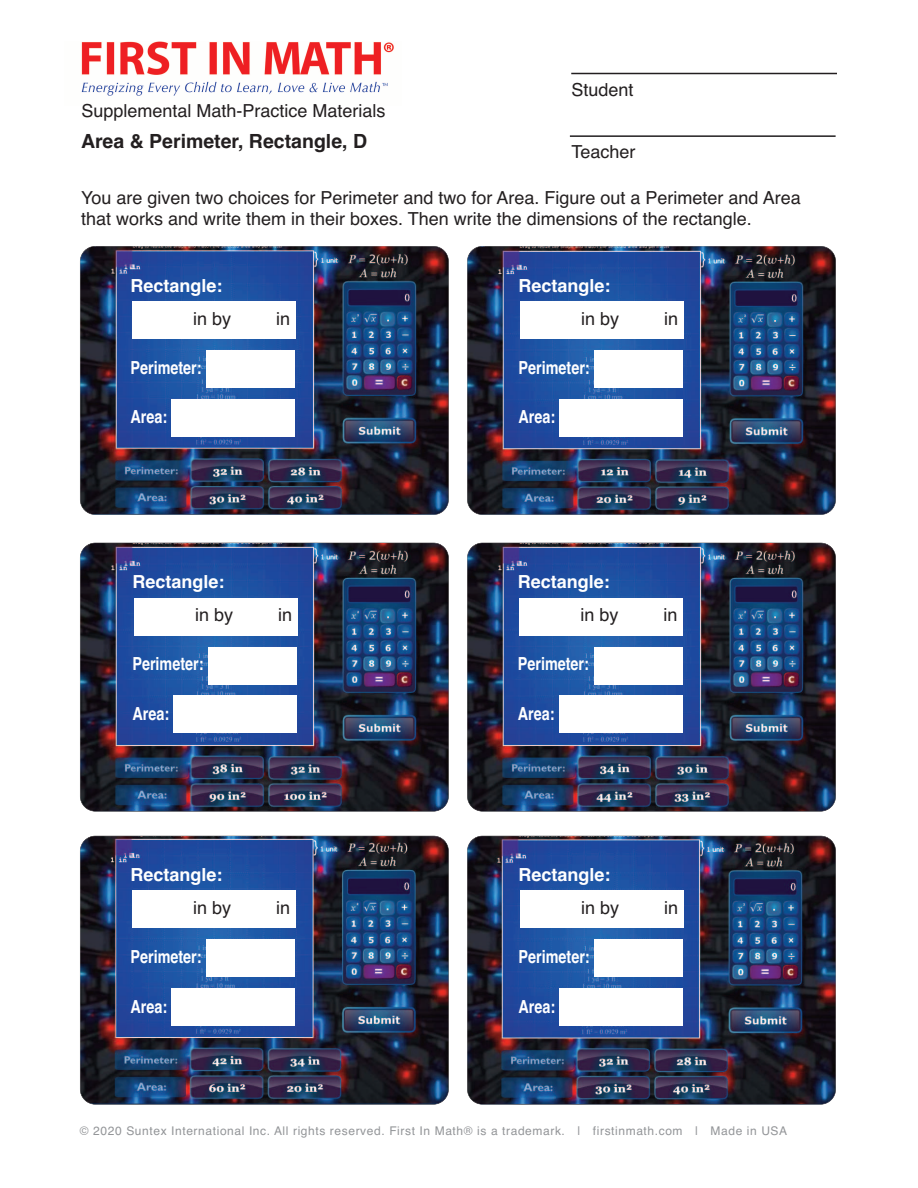
<style>
.page{position:relative;width:918px;height:1188px;background:#fff}
.page>*{position:absolute;margin:0;border:0;box-sizing:border-box;transform-origin:0 0}
.t1{font:700 19.5px "Helvetica";color:#231f20}
.t2{font:18px/21px "Helvetica";color:#231f20}
.t3{font:700 18px "Helvetica";color:#fff;scale:.8 1}
.t4{font:700 18px "Helvetica";color:#fff}
.t5{font:12px "Helvetica";letter-spacing:.05em;color:#939598}
</style>
<div class="page">
<img style="left:80px;top:246px;width:368px;height:269px">
<img style="left:467px;top:246px;width:369px;height:269px">
<img style="left:80px;top:543px;width:368px;height:268px">
<img style="left:467px;top:543px;width:369px;height:268px">
<img style="left:80px;top:836px;width:368px;height:268px">
<img style="left:467px;top:836px;width:369px;height:268px">
<hr style="left:571px;top:73px;width:266px;height:1px;background:#231f20">
<hr style="left:570px;top:135px;width:266px;height:2px;background:#231f20">
<img style="left:81px;top:42px;width:313px;height:54px">
<div style="left:206px;top:350px;width:89px;height:38px;background:#fff"></div>
<div style="left:171px;top:399px;width:124px;height:38px;background:#fff"></div>
<div style="left:132px;top:301px;width:163px;height:38px;background:#fff"></div>
<div style="left:208px;top:647px;width:89px;height:37px;background:#fff"></div>
<div style="left:173px;top:696px;width:124px;height:37px;background:#fff"></div>
<div style="left:134px;top:598px;width:163px;height:38px;background:#fff"></div>
<div style="left:206px;top:939px;width:89px;height:38px;background:#fff"></div>
<div style="left:171px;top:988px;width:124px;height:38px;background:#fff"></div>
<div style="left:132px;top:891px;width:163px;height:37px;background:#fff"></div>
<div style="left:594px;top:350px;width:89px;height:38px;background:#fff"></div>
<div style="left:559px;top:399px;width:124px;height:38px;background:#fff"></div>
<div style="left:520px;top:301px;width:163px;height:38px;background:#fff"></div>
<div style="left:594px;top:647px;width:88px;height:37px;background:#fff"></div>
<div style="left:559px;top:696px;width:123px;height:37px;background:#fff"></div>
<div style="left:519px;top:598px;width:164px;height:38px;background:#fff"></div>
<div style="left:594px;top:939px;width:89px;height:38px;background:#fff"></div>
<div style="left:559px;top:988px;width:124px;height:38px;background:#fff"></div>
<div style="left:520px;top:891px;width:163px;height:37px;background:#fff"></div>
<p class="t2" style="left:81px;top:102px;width:306px">Supplemental Math-Practice Materials</p>
<p class="t2" style="left:571px;top:81px;width:64px">Student</p>
<p class="t1" style="left:81px;top:134px;width:288px">Area &amp; Perimeter, Rectangle, D</p>
<p class="t2" style="left:81px;top:189px;width:721px">You are given two choices for Perimeter and two for Area. Figure out a Perimeter and Area that works and write them in their boxes. Then write the dimensions of the rectangle.</p>
<p class="t2" style="left:571px;top:142px;width:66px">Teacher</p>
<p class="t4" style="left:130px;top:279px;width:94px">Rectangle:</p>
<p class="t4" style="left:519px;top:279px;width:94px">Rectangle:</p>
<p class="t2" style="left:193px;top:310px;width:40px">in by</p>
<p class="t2" style="left:276px;top:310px;width:16px">in</p>
<p class="t2" style="left:581px;top:310px;width:40px">in by</p>
<p class="t2" style="left:664px;top:310px;width:16px">in</p>
<p class="t3" style="left:130px;top:361px;width:91px">Perimeter:</p>
<p class="t3" style="left:130px;top:410px;width:48px">Area:</p>
<p class="t3" style="left:519px;top:361px;width:91px">Perimeter:</p>
<p class="t3" style="left:519px;top:410px;width:48px">Area:</p>
<p class="t4" style="left:132px;top:575px;width:94px">Rectangle:</p>
<p class="t4" style="left:518px;top:575px;width:94px">Rectangle:</p>
<p class="t2" style="left:195px;top:606px;width:40px">in by</p>
<p class="t2" style="left:278px;top:606px;width:16px">in</p>
<p class="t2" style="left:580px;top:606px;width:40px">in by</p>
<p class="t2" style="left:663px;top:606px;width:16px">in</p>
<p class="t3" style="left:132px;top:657px;width:91px">Perimeter:</p>
<p class="t3" style="left:132px;top:707px;width:48px">Area:</p>
<p class="t3" style="left:518px;top:657px;width:91px">Perimeter:</p>
<p class="t3" style="left:518px;top:707px;width:48px">Area:</p>
<p class="t4" style="left:130px;top:868px;width:94px">Rectangle:</p>
<p class="t4" style="left:519px;top:868px;width:94px">Rectangle:</p>
<p class="t2" style="left:193px;top:899px;width:40px">in by</p>
<p class="t2" style="left:276px;top:899px;width:16px">in</p>
<p class="t2" style="left:581px;top:899px;width:40px">in by</p>
<p class="t2" style="left:664px;top:899px;width:16px">in</p>
<p class="t3" style="left:130px;top:950px;width:91px">Perimeter:</p>
<p class="t3" style="left:130px;top:1000px;width:48px">Area:</p>
<p class="t3" style="left:519px;top:950px;width:91px">Perimeter:</p>
<p class="t3" style="left:519px;top:1000px;width:48px">Area:</p>
<p class="t5" style="left:80px;top:1126px;width:709px">© 2020 Suntex International Inc. All rights reserved. First In Math® is a trademark. | firstinmath.com | Made in USA</p>
</div>
